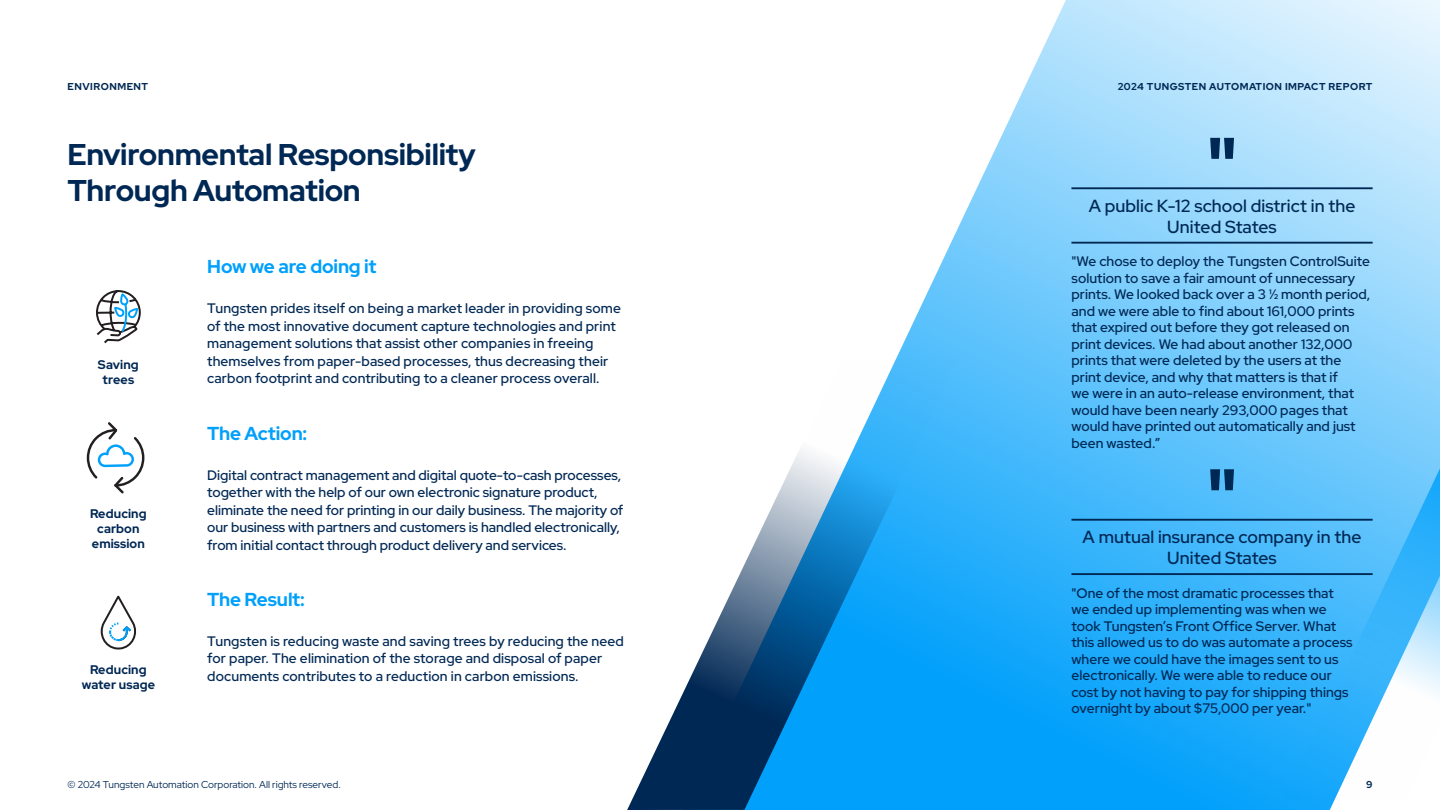
<style>
.page{position:relative;width:1440px;height:810px;background:#fff}
.page>*{position:absolute;margin:0;border:0;box-sizing:border-box;transform-origin:0 0}
.t1{font:700 75px "Red Hat Display";color:#002854}
.t2{font:700 30px/36px "Red Hat Display";letter-spacing:-.01em;color:#002854}
.t3{font:700 18.75px "Red Hat Display";letter-spacing:-.01em;color:#00a0fb}
.t4{font:500 17.5px/21px "Red Hat Display";letter-spacing:.005em;color:#002854;text-align:center}
.t5{font:500 13.75px/16.5px "Red Hat Display";letter-spacing:.005em;color:#002854}
.t6{font:700 12.5px/15px "Red Hat Display";letter-spacing:.01em;color:#002854;text-align:center}
.t7{font:10px "Red Hat Display";color:#002854}
.t8{font:700 10px "Red Hat Display";letter-spacing:.05em;color:#002854}
</style>
<div class="page">
<svg style="left:96px;top:290px;width:44px;height:54px"></svg>
<svg style="left:87px;top:422px;width:57px;height:71px"></svg>
<svg style="left:100px;top:595px;width:36px;height:55px"></svg>
<svg style="left:896px;top:0;width:544px;height:810px;background:#78ccfc"></svg>
<svg style="left:1282px;top:466px;width:158px;height:335px"></svg>
<hr style="left:1071px;top:187px;width:302px;height:2px;background:#002854">
<hr style="left:1071px;top:242px;width:302px;height:2px;background:#002854">
<hr style="left:1071px;top:519px;width:302px;height:2px;background:#002854">
<hr style="left:1071px;top:573px;width:302px;height:2px;background:#002854">
<svg style="left:627px;top:359px;width:332px;height:451px"></svg>
<p class="t8" style="left:68px;top:80px;width:82px">ENVIRONMENT</p>
<p class="t8" style="left:1118px;top:80px;width:256px">2024 TUNGSTEN AUTOMATION IMPACT REPORT</p>
<h2 class="t2" style="left:68px;top:136px;width:410px">Environmental Responsibility<br>Through Automation</h2>
<p class="t6" style="left:98px;top:357px;width:42px">Saving trees</p>
<p class="t6" style="left:90px;top:506px;width:58px">Reducing carbon emission</p>
<p class="t6" style="left:82px;top:662px;width:75px">Reducing water usage</p>
<h3 class="t3" style="left:207px;top:254px;width:171px">How we are doing it</h3>
<p class="t5" style="left:207px;top:300px;width:415px;line-height:17.5px">Tungsten prides itself on being a market leader in providing some of the most innovative document capture technologies and print management solutions that assist other companies in freeing themselves from paper-based processes, thus decreasing their carbon footprint and contributing to a cleaner process overall.</p>
<h3 class="t3" style="left:207px;top:421px;width:102px">The Action:</h3>
<p class="t5" style="left:207px;top:466px;width:418px;line-height:17.5px">Digital contract management and digital quote-to-cash processes, together with the help of our own electronic signature product, eliminate the need for printing in our daily business. The majority of our business with partners and customers is handled electronically, from initial contact through product delivery and services.</p>
<h3 class="t3" style="left:207px;top:587px;width:99px">The Result:</h3>
<p class="t5" style="left:207px;top:632px;width:418px;line-height:17.5px">Tungsten is reducing waste and saving trees by reducing the need for paper. The elimination of the storage and disposal of paper documents contributes to a reduction in carbon emissions.</p>
<h1 class="t1" style="left:1206px;top:115px;width:34px">"</h1>
<p class="t4" style="left:1089px;top:195px;width:268px">A public K-12 school district in the<br>United States</p>
<p class="t5" style="left:1071px;top:253px;width:300px">"We chose to deploy the Tungsten ControlSuite solution to save a fair amount of unnecessary prints. We looked back over a 3 ½ month period, and we were able to find about 161,000 prints that expired out before they got released on print devices. We had about another 132,000 prints that were deleted by the users at the print device, and why that matters is that if<br>we were in an auto-release environment, that would have been nearly 293,000 pages that would have printed out automatically and just been wasted.”</p>
<h1 class="t1" style="left:1206px;top:447px;width:34px">"</h1>
<p class="t4" style="left:1083px;top:526px;width:280px">A mutual insurance company in the<br>United States</p>
<p class="t5" style="left:1071px;top:584px;width:283px">"One of the most dramatic processes that we ended up implementing was when we took Tungsten’s Front Office Server. What this allowed us to do was automate a process where we could have the images sent to us electronically. We were able to reduce our cost by not having to pay for shipping things overnight by about $75,000 per year."</p>
<p class="t7" style="left:68px;top:777px;width:275px">© 2024 Tungsten Automation Corporation. All rights reserved.</p>
<p class="t8" style="left:1366px;top:777px;width:8px">9</p>
</div>
